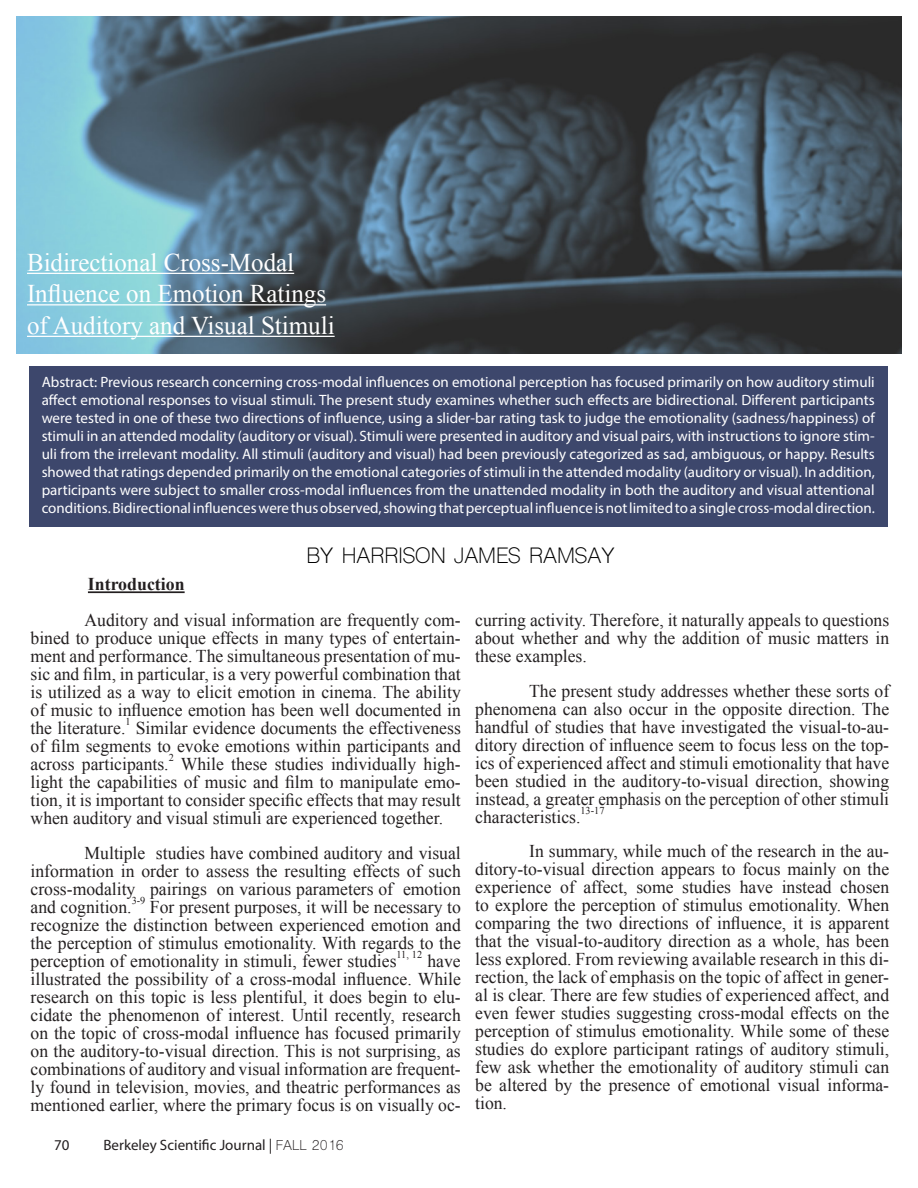
<style>
.page{position:relative;width:918px;height:1188px;background:#fff}
.page>*{position:absolute;margin:0;border:0;box-sizing:border-box;transform-origin:0 0}
.t1{font:27px/27px "Myriad Pro";letter-spacing:.02em;color:#fff}
.t2{font:25.5px/31.5px "Times New Roman";color:#fff}
.t3{font:21px "Shree Dev 0714";color:#000}
.t4{font:18px/18px "Times New Roman";color:#231f20;text-align:justify}
.t5{font:700 18px "Times New Roman";color:#231f20}
.t6{font:15px/18px "Myriad Pro";color:#fff;text-align:justify}
.t7{font:15px "Myriad Pro";color:#231f20}
.t8{font:10.5px "Times New Roman";color:#231f20}
.s1{font-family:"Shree Dev 0714";font-size:13.5px}
</style>
<div class="page">
<div style="left:29px;top:366px;width:859px;height:160px;background:#3d476c"></div>
<hr style="left:88px;top:591px;width:97px;height:2px;background:#231f20">
<img style="left:16px;top:17px;width:885px;height:336px">
<hr style="left:27px;top:273px;width:267px;height:1px;background:#fff">
<hr style="left:27px;top:304px;width:299px;height:1px;background:#fff">
<hr style="left:27px;top:336px;width:308px;height:1px;background:#fff">
<h2 class="t2" style="left:27px;top:246px;width:309px">Bidirectional Cross-Modal<br>Influence on Emotion Ratings of Auditory and Visual Stimuli</h2>
<h1 class="t1" style="left:54px;top:261px;width:403px">EMOTION RATINGS<br>OF AUDITORY AND VISUAL STIMULI</h1>
<p class="t6" style="left:42px;top:373px;width:835px">Abstract: Previous research concerning cross-modal influences on emotional perception has focused primarily on how auditory stimuli affect emotional responses to visual stimuli. The present study examines whether such effects are bidirectional. Different participants were tested in one of these two directions of influence, using a slider-bar rating task to judge the emotionality (sadness/happiness) of stimuli in an attended modality (auditory or visual). Stimuli were presented in auditory and visual pairs, with instructions to ignore stim&shy;uli from the irrelevant modality. All stimuli (auditory and visual) had been previously categorized as sad, ambiguous, or happy. Results showed that ratings depended primarily on the emotional categories of stimuli in the attended modality (auditory or visual). In addition, participants were subject to smaller cross-modal influences from the unattended modality in both the auditory and visual attentional conditions. Bidirectional influences were thus observed, showing that perceptual influence is not limited to a single cross-modal direction.</p>
<p class="t3" style="left:307px;top:543px;width:309px">BY HARRISON JAMES RAMSAY</p>
<p class="t5" style="left:88px;top:574px;width:98px">Introduction</p>
<p class="t4" style="left:31px;top:611px;width:432px;text-indent:54px">Auditory and visual information are frequently com&shy;bined to produce unique effects in many types of entertain&shy;ment and performance. The simultaneous presentation of mu&shy;sic and film, in particular, is a very powerful combination that is utilized as a way to elicit emotion in cinema. The ability of music to influence emotion has been well documented in the literature.</p>
<p class="t8" style="left:125px;top:716px;width:7px">1</p>
<p class="t4" style="left:31px;top:719px;width:432px;text-indent:105px">Similar evidence documents the effectiveness of film segments to evoke emotions within participants and across participants.</p>
<p class="t8" style="left:169px;top:752px;width:7px">2</p>
<p class="t4" style="left:31px;top:755px;width:432px;text-indent:150px">While these studies individually high&shy;light the capabilities of music and film to manipulate emo&shy;tion, it is important to consider specific effects that may result when auditory and visual stimuli are experienced together.</p>
<p class="t4" style="left:31px;top:844px;width:432px;text-indent:54px">Multiple studies have combined auditory and visual information in order to assess the resulting effects of such cross-modality pairings on various parameters of emotion and cognition.</p>
<p class="t8" style="left:132px;top:894px;width:15px">3-9</p>
<p class="t4" style="left:31px;top:898px;width:432px;text-indent:119px">For present purposes, it will be necessary to recognize the distinction between experienced emotion and the perception of stimulus emotionality. With regards to the perception of emotionality in stimuli, fewer studies</p>
<p class="t8" style="left:396px;top:948px;width:27px">11, 12</p>
<p class="t4" style="left:31px;top:952px;width:432px;text-indent:397px">have illustrated the possibility of a cross-modal influence. While research on this topic is less plentiful, it does begin to elu&shy;cidate the phenomenon of interest. Until recently, research on the topic of cross-modal influence has focused primarily on the auditory-to-visual direction. This is not surprising, as combinations of auditory and visual information are frequent&shy;ly found in television, movies, and theatric performances as mentioned earlier, where the primary focus is on visually oc-</p>
<p class="t7" style="left:54px;top:1136px;width:17px">70</p>
<p class="t7" style="left:103px;top:1136px;width:242px">Berkeley Scientific Journal | <span class="s1">FALL 2016</span></p>
<p class="t4" style="left:475px;top:611px;width:416px">curring activity. Therefore, it naturally appeals to questions about whether and why the addition of music matters in these examples.</p>
<p class="t4" style="left:475px;top:682px;width:416px;text-indent:54px">The present study addresses whether these sorts of phenomena can also occur in the opposite direction. The handful of studies that have investigated the visual-to-au&shy;ditory direction of influence seem to focus less on the top&shy;ics of experienced affect and stimuli emotionality that have been studied in the auditory-to-visual direction, showing instead, a greater emphasis on the perception of other stimuli characteristics.</p>
<p class="t8" style="left:580px;top:804px;width:26px">13-17</p>
<p class="t4" style="left:475px;top:842px;width:416px;text-indent:54px">In summary, while much of the research in the au&shy;ditory-to-visual direction appears to focus mainly on the experience of affect, some studies have instead chosen to explore the perception of stimulus emotionality. When comparing the two directions of influence, it is apparent that the visual-to-auditory direction as a whole, has been less explored. From reviewing available research in this di&shy;rection, the lack of emphasis on the topic of affect in gener&shy;al is clear. There are few studies of experienced affect, and even fewer studies suggesting cross-modal effects on the perception of stimulus emotionality. While some of these studies do explore participant ratings of auditory stimuli, few ask whether the emotionality of auditory stimuli can be altered by the presence of emotional visual informa&shy;tion.</p>
</div>
